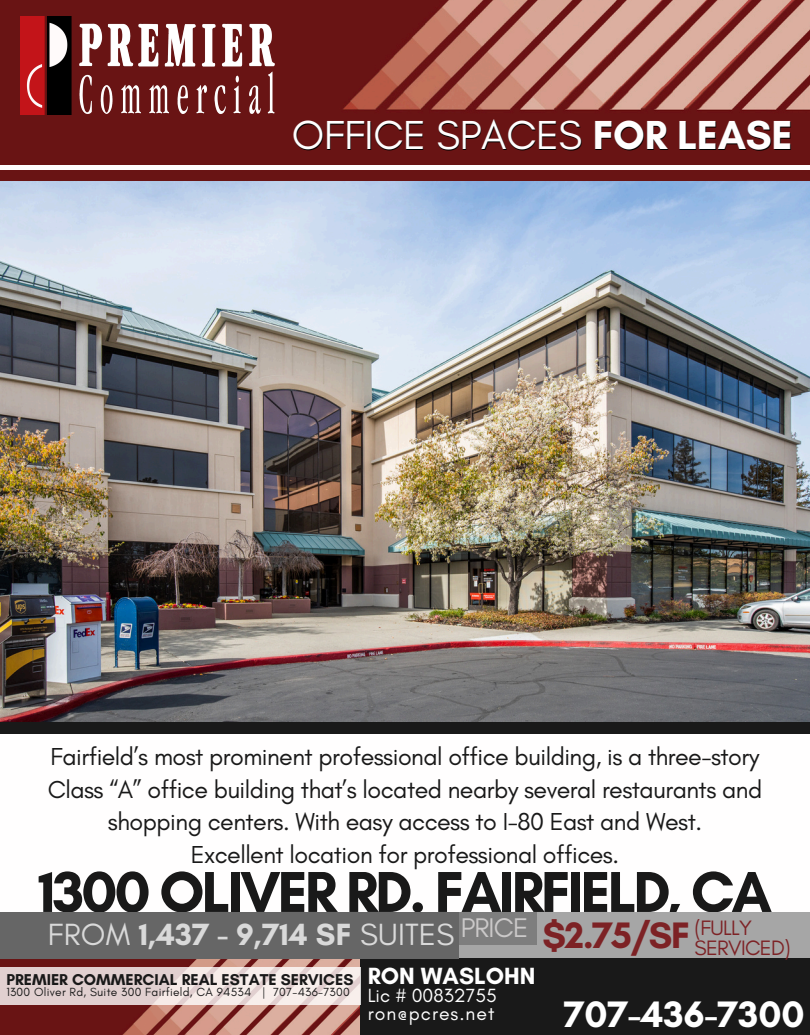
<style>
.page{position:relative;width:810px;height:1035px;background:#fff}
.page>*{position:absolute;margin:0;border:0;box-sizing:border-box;transform-origin:0 0}
.t1{font:700 58.75px "Glacial Indifference";letter-spacing:-.05em;color:#191919}
.t2{font:41.25px "Glacial Indifference";letter-spacing:-.01em;color:#fffefe}
.t3{font:700 37.5px "Glacial Indifference";color:#fff}
.t4{font:700 37.5px "Glacial Indifference";color:#7d2225}
.t5{font:700 31.25px "Glacial Indifference";letter-spacing:.005em;color:#d9d9d9}
.t6{font:27.5px "Glacial Indifference";letter-spacing:-.03em;color:#cbc9c9}
.t7{font:25px/32.8px "Glacial Indifference";letter-spacing:-.02em;color:#191919;text-align:center}
.t8{font:700 23.88px "Glacial Indifference";color:#fff}
.t9{font:21.25px/20.6px "Glacial Indifference";letter-spacing:-.03em;color:#7d2225}
.t10{font:19.38px "Glacial Indifference";letter-spacing:.05em;color:#fff}
.t11{font:19.38px "Glacial Indifference";color:#fff}
.t12{font:700 16px "Glacial Indifference";color:#191919}
.t13{font:12px "Glacial Indifference";letter-spacing:.025em;color:#191919}
.s1{font-weight:700}
.s2{font-weight:400}
</style>
<div class="page">
<div style="left:0;top:721px;width:810px;height:13px;background:#191919"></div>
<img style="left:0;top:0;width:810px;height:165px">
<img style="left:21px;top:17px;width:254px;height:97px">
<img style="left:0;top:170px;width:810px;height:551px">
<div style="left:381px;top:912px;width:429px;height:52px;background:#a6a6a6"></div>
<div style="left:458px;top:912px;width:79px;height:33px;background:#7e7e7e"></div>
<div style="left:137px;top:958px;width:673px;height:77px;background:#191919"></div>
<img style="left:0;top:958px;width:360px;height:77px">
<svg style="left:0;top:967px;width:360px;height:37px;fill:#e1d0d0"></svg>
<div style="left:0;top:912px;width:458px;height:46px;background:#666"></div>
<h3 class="t2" style="left:292px;top:110px;width:502px">OFFICE SPACES <span class="s1">FOR LEASE</span></h3>
<p class="t7" style="left:48px;top:740px;width:716px">Fairfield’s most prominent professional office building, is a three-story<br>Class “A” office building that’s located nearby several restaurants and shopping centers. With easy access to I-80 East and West.</p>
<p class="t7" style="left:191px;top:838px;width:430px">Excellent location for professional offices.</p>
<h1 class="t1" style="left:38px;top:856px;width:735px">1300 OLIVER RD. FAIRFIELD, CA</h1>
<h6 class="t5" style="left:48px;top:915px;width:408px"><span class="s2">FROM</span> 1,437 - 9,714 SF <span class="s2">SUITES</span></h6>
<h2 class="t4" style="left:543px;top:913px;width:149px">$2.75/SF</h2>
<p class="t6" style="left:461px;top:911px;width:69px">PRICE</p>
<p class="t9" style="left:695px;top:917px;width:98px">(FULLY<br>SERVICED)</p>
<p class="t12" style="left:6px;top:970px;width:349px">PREMIER COMMERCIAL REAL ESTATE SERVICES</p>
<p class="t13" style="left:6px;top:984px;width:345px">1300 Oliver Rd, Suite 300 Fairfield, CA 94534 | 707-436-7300</p>
<p class="t8" style="left:368px;top:962px;width:169px">RON WASLOHN</p>
<p class="t11" style="left:368px;top:984px;width:131px">Lic # 00832755</p>
<p class="t10" style="left:368px;top:1002px;width:128px">ron@pcres.net</p>
<p class="t3" style="left:564px;top:992px;width:242px">707-436-7300</p>
</div>
